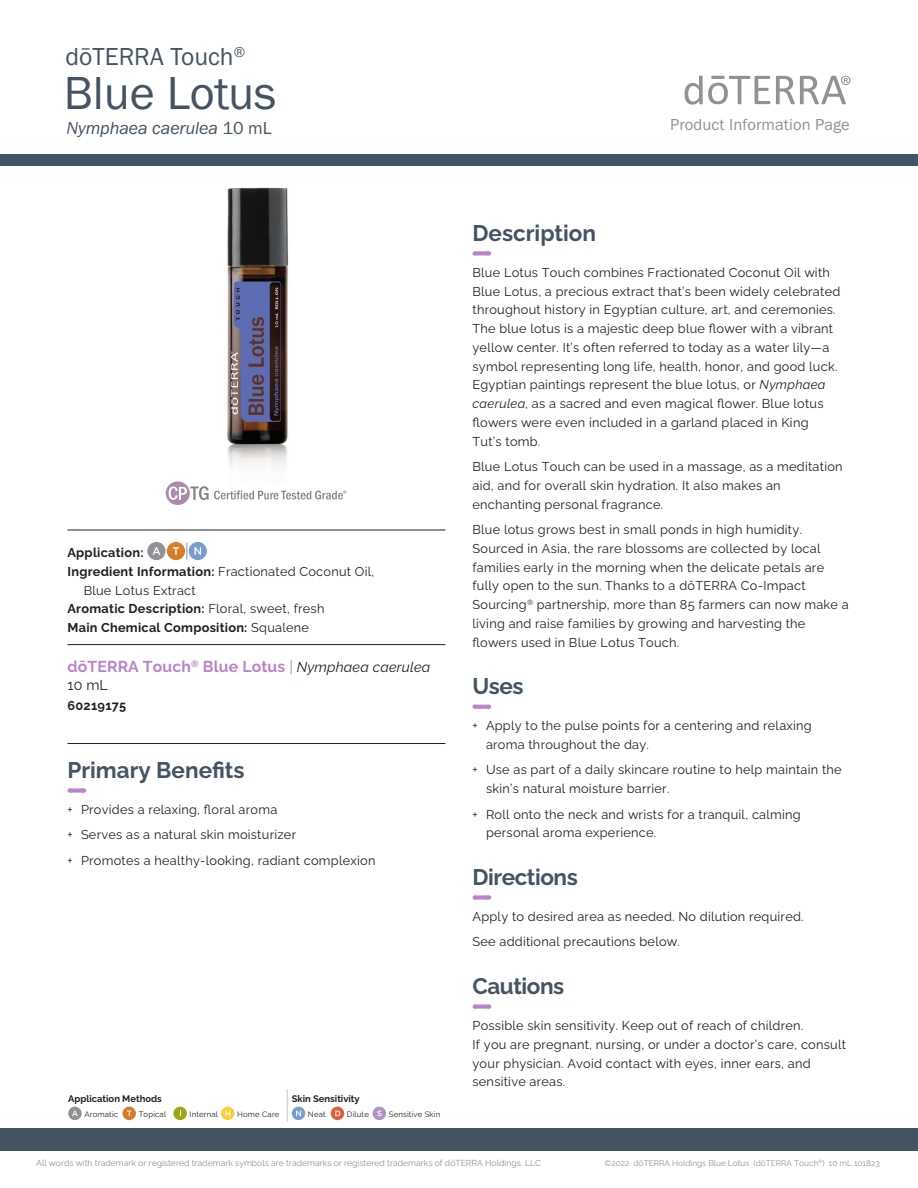
<style>
.page{position:relative;width:918px;height:1188px;background:#fff}
.page>*{position:absolute;margin:0;border:0;box-sizing:border-box;transform-origin:0 0}
.Main_Title{font:48px "Franklin Gothic URW Boo";color:#445463}
.Product_Line_Title{font:25.5px "Franklin Gothic URW Boo";color:#445463}
.Header__Sanctuary_dash{font:700 22.5px "Ralewayd T";color:#445463}
.Header__Sanctuary_dash-2{font:700 22.5px "Ralewayd T";letter-spacing:-.02em;color:#445463}
.Product_Descriptor_Title_Italic{font:18px "Franklin Gothic URW Boo Ita";letter-spacing:-.005em;color:#445463}
.t1{font:16.5px "Franklin Gothic URW Boo";letter-spacing:.01em;color:#919295}
.Tag_Title_Italic___Rule{font:700 15.75px "Ralewayd T";letter-spacing:.01em;color:#b984ca}
.Tag_Title_Italic___Rule-2{font:14.25px "Ralewayd T";color:#231f20}
.Body{font:12.75px/18.8px "Ralewayd T";letter-spacing:.02em;color:#231f20}
.Oil_Attributes_Panel{font:700 12.75px "Ralewayd T";letter-spacing:.02em;color:#231f20}
.Oil_Attributes_Panel-2{font:12.75px/18.8px "Ralewayd T";letter-spacing:.02em;color:#231f20}
.Oil_Attributes_Top___Rule{font:700 12.75px "Ralewayd T";letter-spacing:.02em;color:#231f20}
.Tag_SKU{font:700 12.75px "Ralewayd T";letter-spacing:.02em;color:#231f20}
.t2{font:700 9.45px "Ralewayd T";color:#231f20}
.Footer_Left{font:8.7px "Ralewayd T";color:#919295}
.Footer_Right{font:8.25px "Ralewayd T";color:#919295}
.Body-2{font:7.8px "Ralewayd T";letter-spacing:.02em;color:#231f20}
.s1{font-family:"Franklin Gothic URW Boo"}
.s2{font-weight:700}
.s3{font-weight:400}
.s4{font-weight:400;font-style:italic;font-size:14.25px;color:#231f20}
.s5{font-style:italic}
</style>
<div class="page">
<div style="left:0;top:155px;width:918px;height:11px;background:#445463"></div>
<div style="left:0;top:1128px;width:918px;height:23px;background:#445463"></div>
<svg style="left:776px;top:76px;width:74px;height:28px"></svg>
<svg style="left:684px;top:76px;width:86px;height:29px"></svg>
<svg style="left:166px;top:481px;width:180px;height:24px"></svg>
<svg style="left:475px;top:251px;width:14px;height:4px"></svg>
<svg style="left:475px;top:705px;width:14px;height:4px"></svg>
<svg style="left:475px;top:895px;width:14px;height:5px"></svg>
<svg style="left:475px;top:1005px;width:14px;height:4px"></svg>
<hr style="left:68px;top:530px;width:378px;height:1px;background:#231f20">
<hr style="left:68px;top:644px;width:378px;height:1px;background:#231f20">
<hr style="left:68px;top:743px;width:378px;height:1px;background:#231f20">
<svg style="left:70px;top:788px;width:14px;height:5px"></svg>
<svg style="left:186px;top:542px;width:1px;height:18px"></svg>
<div style="left:147px;top:542px;width:19px;height:18px;background:#919295;border-radius:50%"></div>
<svg style="left:152px;top:547px;width:8px;height:8px"></svg>
<div style="left:167px;top:542px;width:18px;height:18px;background:#d77c29;border-radius:50%"></div>
<svg style="left:173px;top:547px;width:6px;height:8px"></svg>
<div style="left:189px;top:542px;width:18px;height:18px;background:#799cd1;border-radius:50%"></div>
<svg style="left:194px;top:547px;width:7px;height:8px"></svg>
<svg style="left:287px;top:1089px;width:1px;height:32px"></svg>
<div style="left:68px;top:1107px;width:14px;height:13px;background:#919295;border-radius:50%"></div>
<svg style="left:72px;top:1111px;width:6px;height:5px"></svg>
<div style="left:122px;top:1107px;width:14px;height:13px;background:#d77c29;border-radius:50%"></div>
<svg style="left:127px;top:1111px;width:4px;height:5px"></svg>
<div style="left:173px;top:1107px;width:14px;height:13px;background:#9ea615;border-radius:50%"></div>
<svg style="left:221px;top:1107px;width:14px;height:13px"></svg>
<svg style="left:225px;top:1111px;width:5px;height:5px"></svg>
<div style="left:292px;top:1107px;width:13px;height:13px;background:#799cd1;border-radius:50%"></div>
<svg style="left:296px;top:1111px;width:5px;height:5px"></svg>
<svg style="left:331px;top:1107px;width:13px;height:13px"></svg>
<svg style="left:335px;top:1111px;width:5px;height:5px"></svg>
<div style="left:373px;top:1107px;width:13px;height:13px;background:#b194c5;border-radius:50%"></div>
<svg style="left:377px;top:1111px;width:5px;height:5px"></svg>
<img style="left:222px;top:187px;width:75px;height:344px">
<p class="Product_Line_Title" style="left:66px;top:41px;width:181px">dōTERRA Touch<sup>®</sup></p>
<p class="Main_Title" style="left:64px;top:63px;width:214px">Blue Lotus</p>
<p class="Product_Descriptor_Title_Italic" style="left:66px;top:117px;width:207px">Nymphaea caerulea <span class="s1">10 mL</span></p>
<p class="t1" style="left:670px;top:114px;width:181px">Product Information Page</p>
<p class="Oil_Attributes_Top___Rule" style="left:68px;top:543px;width:78px">Application:</p>
<p class="Oil_Attributes_Panel-2" style="left:84px;top:561px;width:292px;text-indent:-16px"><span class="s2">Ingredient Information:</span> Fractionated Coconut Oil,<br>Blue Lotus Extract</p>
<p class="Oil_Attributes_Panel" style="left:68px;top:599px;width:258px">Aromatic Description: <span class="s3">Floral, sweet, fresh</span></p>
<p class="Oil_Attributes_Panel" style="left:68px;top:618px;width:243px">Main Chemical Composition: <span class="s3">Squalene</span></p>
<p class="Tag_Title_Italic___Rule" style="left:68px;top:654px;width:364px">dōTERRA Touch<sup>®</sup> Blue Lotus <span class="s3">|</span> <span class="s4">Nymphaea caerulea</span></p>
<p class="Tag_Title_Italic___Rule-2" style="left:68px;top:674px;width:42px">10 mL</p>
<p class="Tag_SKU" style="left:68px;top:695px;width:60px">60219175</p>
<p class="Header__Sanctuary_dash" style="left:68px;top:753px;width:179px">Primary Benefits</p>
<p class="Body" style="left:68px;top:799px;width:211px">+ Provides a relaxing, floral aroma</p>
<p class="Body" style="left:68px;top:824px;width:230px">+ Serves as a natural skin moisturizer</p>
<p class="Body" style="left:68px;top:850px;width:309px">+ Promotes a healthy-looking, radiant complexion</p>
<p class="t2" style="left:68px;top:1091px;width:95px">Application Methods</p>
<p class="t2" style="left:292px;top:1091px;width:70px">Skin Sensitivity</p>
<p class="Body-2" style="left:84px;top:1108px;width:35px">Aromatic</p>
<p class="Body-2" style="left:139px;top:1108px;width:29px">Topical</p>
<p class="Body-2" style="left:190px;top:1108px;width:30px">Internal</p>
<p class="Body-2" style="left:237px;top:1108px;width:44px">Home Care</p>
<p class="Body-2" style="left:308px;top:1108px;width:19px">Neat</p>
<p class="Body-2" style="left:347px;top:1108px;width:24px">Dilute</p>
<p class="Body-2" style="left:389px;top:1108px;width:53px">Sensitive Skin</p>
<p class="Header__Sanctuary_dash" style="left:472px;top:216px;width:125px">Description</p>
<p class="Body" style="left:472px;top:262px;width:369px">Blue Lotus Touch combines Fractionated Coconut Oil with Blue Lotus, a precious extract that’s been widely celebrated throughout history in Egyptian culture, art, and ceremonies.<br>The blue lotus is a majestic deep blue flower with a vibrant yellow center. It’s often referred to today as a water lily—a symbol representing long life, health, honor, and good luck.<br>Egyptian paintings represent the blue lotus, or <span class="s5">Nymphaea caerulea</span>, as a sacred and even magical flower. Blue lotus flowers were even included in a garland placed in King Tut’s tomb.</p>
<p class="Body" style="left:472px;top:456px;width:372px">Blue Lotus Touch can be used in a massage, as a meditation aid, and for overall skin hydration. It also makes an enchanting personal fragrance.</p>
<p class="Body" style="left:472px;top:519px;width:378px">Blue lotus grows best in small ponds in high humidity.<br>Sourced in Asia, the rare blossoms are collected by local families early in the morning when the delicate petals are fully open to the sun. Thanks to a dōTERRA Co-Impact Sourcing<sup>®</sup> partnership, more than 85 farmers can now make a living and raise families by growing and harvesting the flowers used in Blue Lotus Touch.</p>
<p class="Header__Sanctuary_dash" style="left:472px;top:669px;width:53px">Uses</p>
<p class="Body" style="left:486px;top:715px;width:327px;text-indent:-14px">+ Apply to the pulse points for a centering and relaxing aroma throughout the day.</p>
<p class="Body" style="left:486px;top:759px;width:357px;text-indent:-14px">+ Use as part of a daily skincare routine to help maintain the skin’s natural moisture barrier.</p>
<p class="Body" style="left:486px;top:803px;width:316px;text-indent:-14px">+ Roll onto the neck and wrists for a tranquil, calming personal aroma experience.</p>
<p class="Header__Sanctuary_dash-2" style="left:472px;top:860px;width:107px">Directions</p>
<p class="Body" style="left:472px;top:906px;width:333px">Apply to desired area as needed. No dilution required.</p>
<p class="Body" style="left:472px;top:931px;width:209px">See additional precautions below.</p>
<p class="Header__Sanctuary_dash-2" style="left:472px;top:969px;width:93px">Cautions</p>
<p class="Body" style="left:472px;top:1015px;width:375px">Possible skin sensitivity. Keep out of reach of children.<br>If you are pregnant, nursing, or under a doctor’s care, consult your physician. Avoid contact with eyes, inner ears, and sensitive areas.</p>
<p class="Footer_Left" style="left:36px;top:1156px;width:506px">All words with trademark or registered trademark symbols are trademarks or registered trademarks of dōTERRA Holdings, LLC</p>
<p class="Footer_Right" style="left:605px;top:1157px;width:277px">©2022 dōTERRA Holdings Blue Lotus (dōTERRA Touch<sup>®</sup>) 10 mL 101823</p>
</div>
